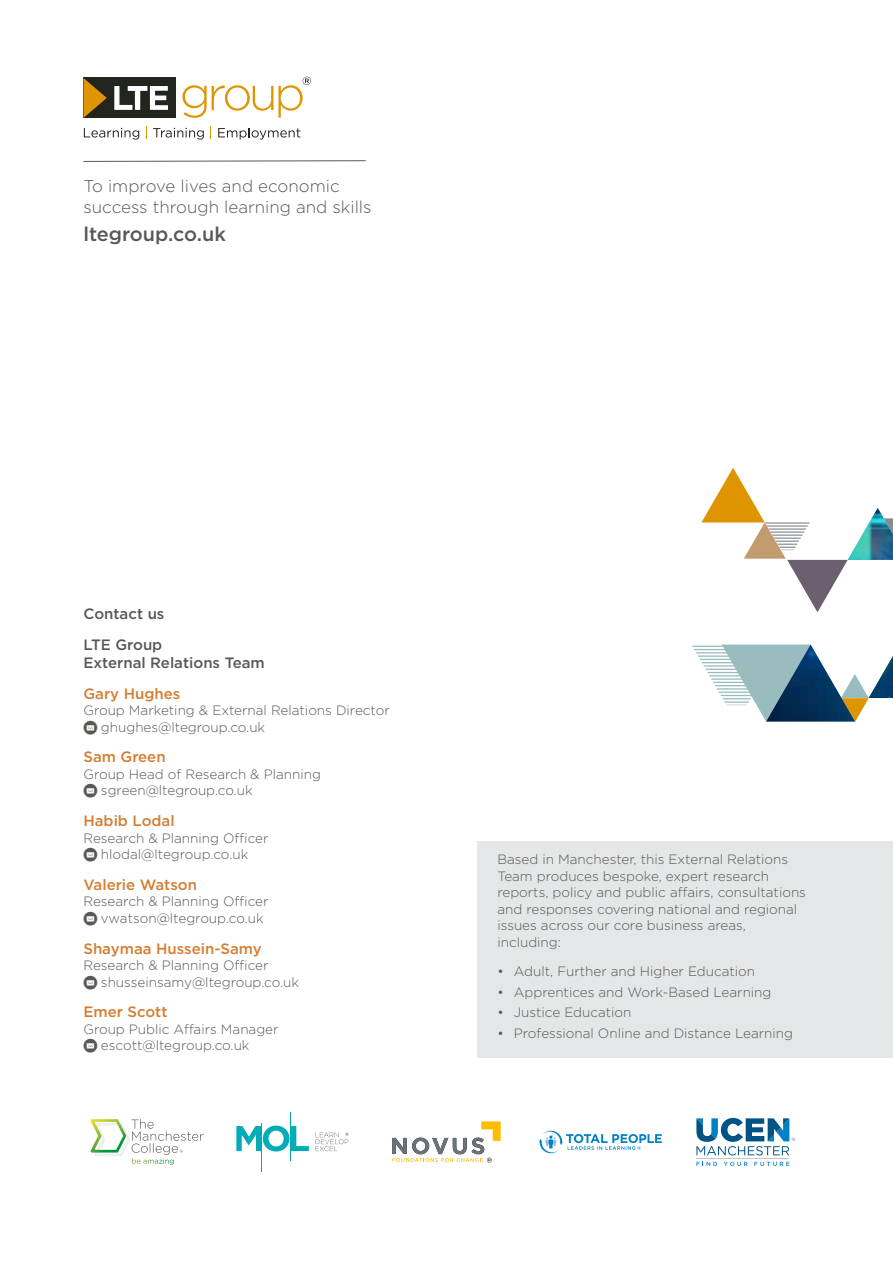
<style>
.page{position:relative;width:893px;height:1263px;background:#fff}
.page>*{position:absolute;margin:0;border:0;box-sizing:border-box;transform-origin:0 0}
.t1{font:500 19.8px "Gotham";color:#585955}
.t2{font:300 16.95px/20.4px "Gotham";color:#585955}
.t3{font:500 15px "Gotham";color:#d57d32}
.t4{font:500 15px/30.8px "Gotham";color:#585955}
.t5{font:300 13.5px/16.5px "Gotham";color:#585955}
.s1{font-family:"Social Media Circled";font-weight:400}
</style>
<div class="page">
<svg style="left:84px;top:128px;width:55px;height:12px"></svg>
<svg style="left:146px;top:127px;width:1px;height:12px"></svg>
<svg style="left:153px;top:128px;width:51px;height:12px"></svg>
<svg style="left:218px;top:128px;width:82px;height:12px"></svg>
<div style="left:83px;top:78px;width:93px;height:40px;background:#22251d"></div>
<svg style="left:83px;top:78px;width:24px;height:40px"></svg>
<svg style="left:114px;top:86px;width:54px;height:24px"></svg>
<svg style="left:182px;top:77px;width:129px;height:41px"></svg>
<svg style="left:83px;top:160px;width:283px;height:2px"></svg>
<svg style="left:91px;top:1119px;width:113px;height:46px"></svg>
<svg style="left:696px;top:1162px;width:21px;height:4px"></svg>
<svg style="left:724px;top:1162px;width:24px;height:4px"></svg>
<svg style="left:754px;top:1162px;width:35px;height:4px"></svg>
<hr style="left:696px;top:1158px;width:93px;height:1px;background:#c6c6c6">
<svg style="left:696px;top:1118px;width:99px;height:37px"></svg>
<svg style="left:392px;top:1121px;width:109px;height:41px"></svg>
<svg style="left:236px;top:1125px;width:73px;height:26px"></svg>
<hr style="left:261px;top:1123px;width:1px;height:48px;background:#00adb7">
<hr style="left:290px;top:1112px;width:1px;height:49px;background:#00adb7">
<svg style="left:316px;top:1132px;width:33px;height:19px"></svg>
<svg style="left:539px;top:1131px;width:123px;height:22px"></svg>
<div style="left:477px;top:841px;width:416px;height:216px;background:#e5e6e7"></div>
<svg style="left:692px;top:644px;width:201px;height:78px"></svg>
<svg style="left:701px;top:468px;width:192px;height:144px"></svg>
<p class="t2" style="left:83px;top:176px;width:290px">To improve lives and economic success through learning and skills</p>
<h1 class="t1" style="left:83px;top:221px;width:144px">ltegroup.co.uk</h1>
<p class="t4" style="left:83px;top:598px;width:83px">Contact us<br>LTE Group</p>
<p class="t4" style="left:83px;top:647px;width:183px">External Relations Team</p>
<p class="t3" style="left:83px;top:683px;width:98px">Gary Hughes</p>
<p class="t5" style="left:83px;top:702px;width:308px">Group Marketing &amp; External Relations Director <span class="s1">k</span> ghughes@ltegroup.co.uk</p>
<p class="t3" style="left:83px;top:747px;width:84px">Sam Green</p>
<p class="t5" style="left:83px;top:765px;width:239px">Group Head of Research &amp; Planning <span class="s1">k</span> sgreen@ltegroup.co.uk</p>
<p class="t3" style="left:83px;top:811px;width:93px">Habib Lodal</p>
<p class="t5" style="left:83px;top:829px;width:187px">Research &amp; Planning Officer <span class="s1">k</span> hlodal@ltegroup.co.uk</p>
<p class="t3" style="left:83px;top:875px;width:115px">Valerie Watson</p>
<p class="t5" style="left:83px;top:893px;width:187px">Research &amp; Planning Officer <span class="s1">k</span> vwatson@ltegroup.co.uk</p>
<p class="t3" style="left:83px;top:938px;width:180px">Shaymaa Hussein-Samy</p>
<p class="t5" style="left:83px;top:957px;width:217px">Research &amp; Planning Officer<br><span class="s1">k</span> shusseinsamy@ltegroup.co.uk</p>
<p class="t3" style="left:83px;top:1002px;width:86px">Emer Scott</p>
<p class="t5" style="left:83px;top:1020px;width:197px">Group Public Affairs Manager <span class="s1">k</span> escott@ltegroup.co.uk</p>
<p class="t5" style="left:497px;top:851px;width:310px">Based in Manchester, this External Relations Team produces bespoke, expert research reports, policy and public affairs, consultations and responses covering national and regional issues across our core business areas, including:</p>
<p class="t5" style="left:497px;top:962px;width:259px">• Adult, Further and Higher Education</p>
<p class="t5" style="left:497px;top:983px;width:276px">• Apprentices and Work-Based Learning</p>
<p class="t5" style="left:497px;top:1004px;width:136px">• Justice Education</p>
<p class="t5" style="left:497px;top:1025px;width:297px">• Professional Online and Distance Learning</p>
</div>
